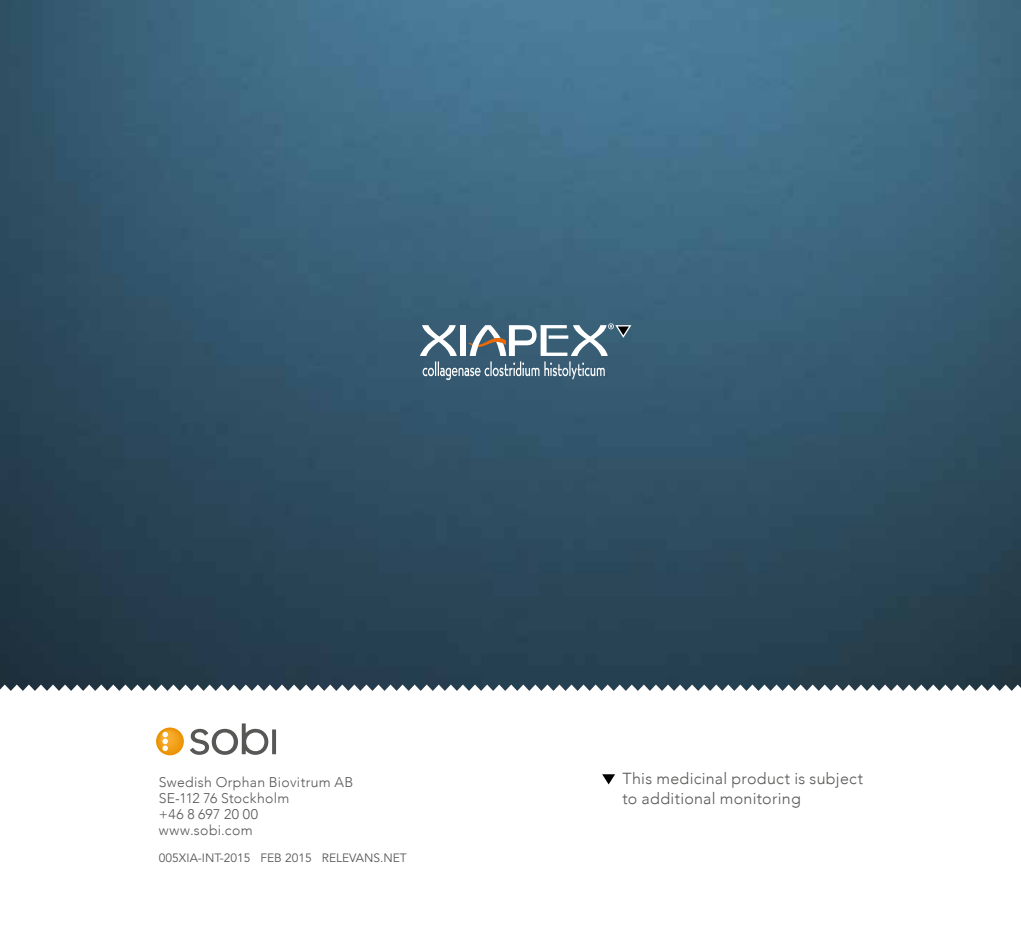
<style>
.page{position:relative;width:1021px;height:936px;background:#fff}
.page>*{position:absolute;margin:0;border:0;box-sizing:border-box;transform-origin:0 0}
.t1{font:300 16px/19.2px "Avenir";letter-spacing:.02em;color:#575756}
.t2{font:300 14px/16px "Avenir";letter-spacing:.025em;color:#575756}
.t3{font:12px "Avenir LT Std";color:#575756}
</style>
<div class="page">
<img style="left:0;top:0;width:1020px;height:684px">
<svg style="left:0;top:684px;width:1020px;height:7px"></svg>
<svg style="left:420px;top:323px;width:211px;height:57px"></svg>
<svg style="left:190px;top:723px;width:78px;height:31px"></svg>
<svg style="left:272px;top:729px;width:4px;height:25px"></svg>
<svg style="left:156px;top:727px;width:28px;height:28px"></svg>
<svg style="left:602px;top:774px;width:13px;height:10px"></svg>
<p class="t2" style="left:159px;top:773px;width:196px">Swedish Orphan Biovitrum AB<br>SE-112 76 Stockholm<br>+46 8 697 20 00 www.sobi.com</p>
<p class="t3" style="left:159px;top:851px;width:249px">005XIA-INT-2015 FEB 2015 RELEVANS.NET</p>
<p class="t1" style="left:622px;top:769px;width:242px">This medicinal product is subject to additional monitoring</p>
</div>
